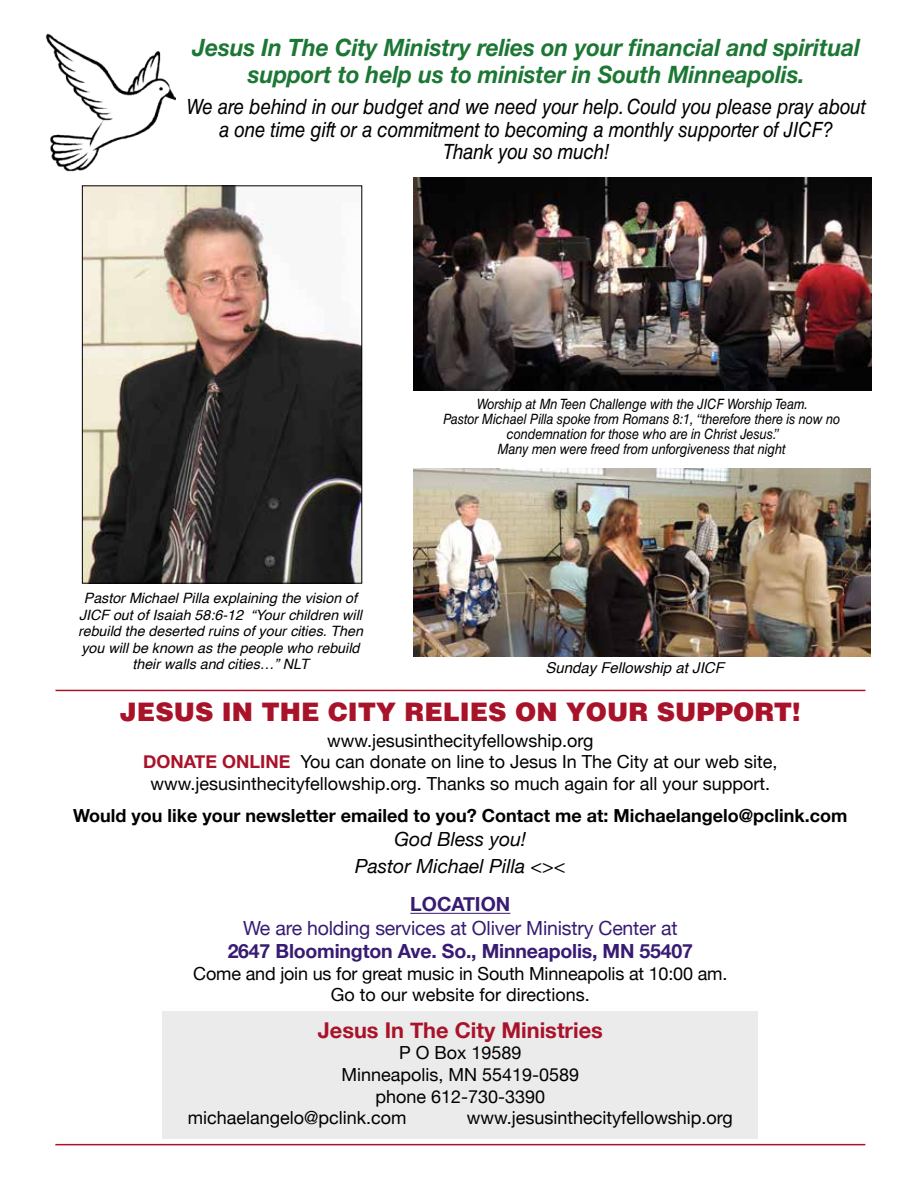
<style>
.page{position:relative;width:918px;height:1188px;background:#fff}
.page>*{position:absolute;margin:0;border:0;box-sizing:border-box;transform-origin:0 0}
.t1{font:900 25.5px "Helvetica LT Std";color:#a9132a}
.t2{font:italic 700 24px/27px "Helvetica Neue LT Std";letter-spacing:-.005em;color:#1c7735;text-align:center;scale:.95 1}
.t3{font:700 21.75px "Helvetica Neue";color:#a9132a}
.t4{font:italic 21px/22.5px "Helvetica LT Std";letter-spacing:-.01em;color:#000;text-align:center;scale:.9 1}
.t5{font:700 19.5px "Helvetica Neue";letter-spacing:-.01em;color:#381b72}
.t6{font:19.5px "Helvetica Neue";letter-spacing:-.01em;color:#381b72}
.t7{font:italic 19.5px/27px "Helvetica Neue";color:#000;text-align:center}
.t8{font:18px/21.3px "Helvetica Neue";color:#000;text-align:center}
.t9{font:700 18px "Helvetica Neue";color:#000}
.t10{font:italic 15px "Helvetica";color:#000}
.t11{font:italic 14.25px/15px "Helvetica LT Std";letter-spacing:-.01em;color:#000;text-align:center;scale:.9 1}
.t12{font:italic 14.25px/16.5px "Helvetica";color:#000;text-align:center}
.s1{font-weight:700;color:#a9132a}
</style>
<div class="page">
<div style="left:163px;top:1011px;width:595px;height:128px;background:#ebebeb"></div>
<hr style="left:410px;top:913px;width:100px;height:1px;background:#381b72">
<hr style="left:55px;top:1144px;width:810px;height:1px;background:#a9132a">
<hr style="left:55px;top:690px;width:810px;height:1px;background:#a9132a">
<img style="left:413px;top:178px;width:459px;height:213px">
<img style="left:413px;top:468px;width:458px;height:188px">
<img style="left:46px;top:33px;width:129px;height:139px">
<img style="left:84px;top:188px;width:276px;height:393px">
<div style="left:82px;top:186px;width:280px;height:397px;border:1px solid #000"></div>
<h2 class="t2" style="left:193px;top:33px;width:704px">Jesus In The City Ministry relies on your financial and spiritual support to help us to minister in South Minneapolis.</h2>
<p class="t4" style="left:187px;top:96px;width:756px">We are behind in our budget and we need your help. Could you please pray about a one time gift or a commitment to becoming a monthly supporter of JICF?<br>Thank you so much!</p>
<p class="t12" style="left:78px;top:590px;width:286px">Pastor Michael Pilla explaining the vision of JICF out of Isaiah 58:6-12 “Your children will rebuild the deserted ruins of your cities. Then you will be known as the people who rebuild their walls and cities…” NLT</p>
<p class="t11" style="left:443px;top:396px;width:443px">Worship at Mn Teen Challenge with the JICF Worship Team.<br>Pastor Michael Pilla spoke from Romans 8:1, “therefore there is now no condemnation for those who are in Christ Jesus.”<br>Many men were freed from unforgiveness that night</p>
<p class="t10" style="left:545px;top:656px;width:180px">Sunday Fellowship at JICF</p>
<h1 class="t1" style="left:120px;top:696px;width:682px">JESUS IN THE CITY RELIES ON YOUR SUPPORT!</h1>
<p class="t8" style="left:143px;top:730px;width:636px">www.jesusinthecityfellowship.org<br><span class="s1">DONATE ONLINE</span> You can donate on line to Jesus In The City at our web site, www.jesusinthecityfellowship.org. Thanks so much again for all your support.</p>
<p class="t9" style="left:73px;top:804px;width:776px">Would you like your newsletter emailed to you? Contact me at: Michaelangelo@pclink.com</p>
<p class="t7" style="left:355px;top:825px;width:212px">God Bless you!<br>Pastor Michael Pilla &lt;&gt;&lt;</p>
<p class="t5" style="left:410px;top:892px;width:102px">LOCATION</p>
<p class="t6" style="left:243px;top:916px;width:436px">We are holding services at Oliver Ministry Center at</p>
<p class="t5" style="left:228px;top:939px;width:467px">2647 Bloomington Ave. So., Minneapolis, MN 55407</p>
<p class="t8" style="left:193px;top:962px;width:536px">Come and join us for great music in South Minneapolis at 10:00 am.<br>Go to our website for directions.</p>
<p class="t3" style="left:318px;top:1017px;width:287px">Jesus In The City Ministries</p>
<p class="t8" style="left:399px;top:1042px;width:124px">P O Box 19589</p>
<p class="t8" style="left:341px;top:1064px;width:239px">Minneapolis, MN 55419-0589</p>
<p class="t8" style="left:375px;top:1085px;width:171px">phone 612-730-3390</p>
<p class="t8" style="left:188px;top:1107px;width:220px">michaelangelo@pclink.com</p>
<p class="t8" style="left:467px;top:1107px;width:268px">www.jesusinthecityfellowship.org</p>
</div>
